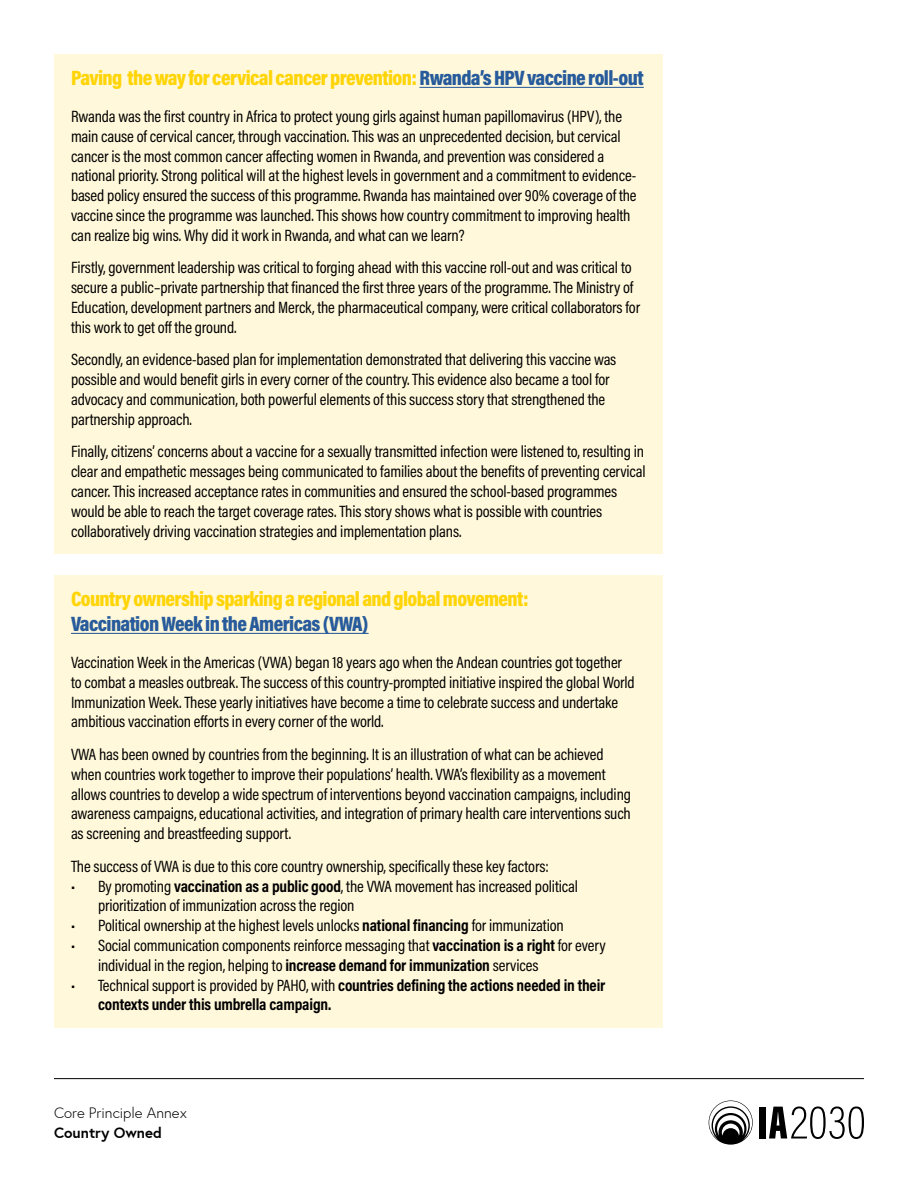
<style>
.page{position:relative;width:918px;height:1188px;background:#fff}
.page>*{position:absolute;margin:0;border:0;box-sizing:border-box;transform-origin:0 0}
.t1{font:21px "Acumin Variable Concept";letter-spacing:-.07em;color:#ffd508}
.t2{font:21px "Acumin Variable Concept";letter-spacing:-.07em;color:#275b9b}
.t3{font:16.5px/19.8px "Acumin Variable Concept";letter-spacing:-.1em;color:#000}
.t4{font:300 15px "Europa";color:#000}
.t5{font:700 15px "Europa";color:#000}
.s1{color:#275b9b}
</style>
<div class="page">
<svg style="left:709px;top:1100px;width:44px;height:45px"></svg>
<div style="left:759px;top:1107px;width:6px;height:32px;background:#000"></div>
<svg style="left:769px;top:1106px;width:95px;height:33px"></svg>
<hr style="left:54px;top:1078px;width:810px;height:1px;background:#000">
<div style="left:54px;top:54px;width:609px;height:500px;background:#fff8da"></div>
<div style="left:54px;top:575px;width:609px;height:452px;background:#fff8da"></div>
<hr style="left:419px;top:87px;width:225px;height:1px;background:#275b9b">
<hr style="left:71px;top:633px;width:298px;height:1px;background:#275b9b">
<p class="t1" style="left:71px;top:64px;width:574px">Paving the way for cervical cancer prevention: <span class="s1">Rwanda’s HPV vaccine roll-out</span></p>
<p class="t3" style="left:71px;top:106px;width:569px">Rwanda was the first country in Africa to protect young girls against human papillomavirus (HPV), the main cause of cervical cancer, through vaccination. This was an unprecedented decision, but cervical cancer is the most common cancer affecting women in Rwanda, and prevention was considered a national priority. Strong political will at the highest levels in government and a commitment to evidence&shy;based policy ensured the success of this programme. Rwanda has maintained over 90% coverage of the vaccine since the programme was launched. This shows how country commitment to improving health can realize big wins. Why did it work in Rwanda, and what can we learn?</p>
<p class="t3" style="left:71px;top:257px;width:572px">Firstly, government leadership was critical to forging ahead with this vaccine roll-out and was critical to secure a public–private partnership that financed the first three years of the programme. The Ministry of Education, development partners and Merck, the pharmaceutical company, were critical collaborators for this work to get off the ground.</p>
<p class="t3" style="left:71px;top:349px;width:548px">Secondly, an evidence-based plan for implementation demonstrated that delivering this vaccine was possible and would benefit girls in every corner of the country. This evidence also became a tool for advocacy and communication, both powerful elements of this success story that strengthened the partnership approach.</p>
<p class="t3" style="left:71px;top:441px;width:577px">Finally, citizens’ concerns about a vaccine for a sexually transmitted infection were listened to, resulting in clear and empathetic messages being communicated to families about the benefits of preventing cervical cancer. This increased acceptance rates in communities and ensured the school-based programmes would be able to reach the target coverage rates. This story shows what is possible with countries collaboratively driving vaccination strategies and implementation plans.</p>
<p class="t1" style="left:71px;top:584px;width:458px">Country ownership sparking a regional and global movement:</p>
<p class="t2" style="left:71px;top:610px;width:299px">Vaccination Week in the Americas (VWA)</p>
<p class="t3" style="left:71px;top:652px;width:567px">Vaccination Week in the Americas (VWA) began 18 years ago when the Andean countries got together to combat a measles outbreak. The success of this country-prompted initiative inspired the global World Immunization Week. These yearly initiatives have become a time to celebrate success and undertake ambitious vaccination efforts in every corner of the world.</p>
<p class="t3" style="left:71px;top:744px;width:563px">VWA has been owned by countries from the beginning. It is an illustration of what can be achieved when countries work together to improve their populations’ health. VWA’s flexibility as a movement allows countries to develop a wide spectrum of interventions beyond vaccination campaigns, including awareness campaigns, educational activities, and integration of primary health care interventions such as screening and breastfeeding support.</p>
<p class="t3" style="left:71px;top:856px;width:480px">The success of VWA is due to this core country ownership, specifically these key factors:</p>
<p class="t3" style="left:98px;top:875px;width:482px;text-indent:-27px">• By promoting vaccination as a public good, the VWA movement has increased political prioritization of immunization across the region</p>
<p class="t3" style="left:71px;top:915px;width:496px">• Political ownership at the highest levels unlocks national financing for immunization</p>
<p class="t3" style="left:98px;top:935px;width:510px;text-indent:-27px">• Social communication components reinforce messaging that vaccination is a right for every individual in the region, helping to increase demand for immunization services</p>
<p class="t3" style="left:98px;top:974px;width:509px;text-indent:-27px">• Technical support is provided by PAHO, with countries defining the actions needed in their contexts under this umbrella campaign.</p>
<p class="t4" style="left:54px;top:1104px;width:135px">Core Principle Annex</p>
<p class="t5" style="left:54px;top:1123px;width:109px">Country Owned</p>
</div>
